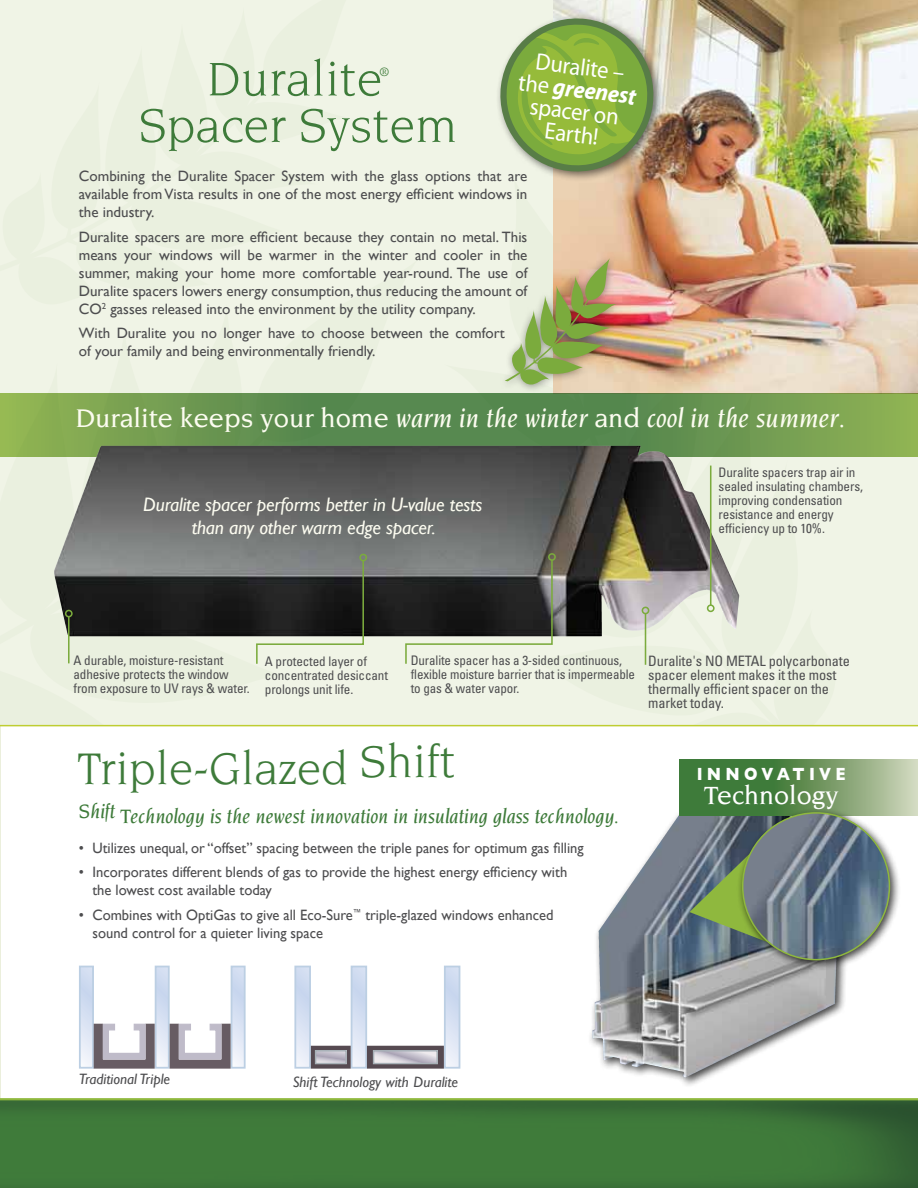
<style>
.page{position:relative;width:918px;height:1188px;background:#fff}
.page>*{position:absolute;margin:0;border:0;box-sizing:border-box;transform-origin:0 0}
.t1{font:51px "Novarese";color:#3e7b3a}
.t2{font:48px "Novarese";color:#3e7b3a}
.t3{font:italic 500 27.75px "Novarese";color:#fcfcf0}
.t4{font:500 27px "Novarese";color:#fff}
.t5{font:23.85px/22.5px "Myriad Pro";color:#fff;text-align:center;scale:.95 1}
.t6{font:italic 500 21px "Novarese";color:#3e7b3a}
.t7{font:italic 19.5px/22.5px "Gill Sans";letter-spacing:-.01em;color:#fcfcf0;text-align:center}
.t8{font:700 18px "Gill Sans";color:#fff;scale:.88 1}
.t9{font:15px/18px "Gill Sans";color:#4d4d4f}
.t10{font:italic 15px "Gill Sans";color:#4d4d4f}
.t11{font:condensed 14.4px/14px "Univers";letter-spacing:-.01em;color:#4d4d4f}
.t12{font:condensed 13.2px/14px "Univers";letter-spacing:-.01em;color:#4d4d4f}
.t13{font:13.05px "Novarese";color:#3e7b3a}
.s1{font-weight:700;font-style:italic}
.s2{font-style:normal}
</style>
<div class="page">
<hr style="left:0;top:0;width:1px;height:1116px;background:#ebefdc">
<div style="left:0;top:0;width:918px;height:726px;background:#f0f4e6"></div>
<svg style="left:445px;top:393px;width:401px;height:332px"></svg>
<svg style="left:0;top:393px;width:418px;height:332px"></svg>
<div style="left:587px;top:810px;width:265px;height:278px;background:#000;opacity:.75"></div>
<img style="left:648px;top:815px;width:31px;height:45px">
<svg style="left:158px;top:969px;width:9px;height:97px"></svg>
<div style="left:155px;top:966px;width:15px;height:103px;border:2px solid #bccfe3"></div>
<svg style="left:82px;top:969px;width:9px;height:97px"></svg>
<div style="left:79px;top:966px;width:15px;height:103px;border:2px solid #bccfe3"></div>
<svg style="left:93px;top:1023px;width:63px;height:46px"></svg>
<svg style="left:234px;top:969px;width:9px;height:97px"></svg>
<div style="left:231px;top:966px;width:15px;height:103px;border:2px solid #bccfe3"></div>
<svg style="left:169px;top:1023px;width:63px;height:46px"></svg>
<svg style="left:354px;top:969px;width:10px;height:97px"></svg>
<div style="left:351px;top:966px;width:16px;height:103px;border:2px solid #bccfe3"></div>
<svg style="left:297px;top:969px;width:11px;height:97px"></svg>
<div style="left:294px;top:966px;width:17px;height:103px;border:2px solid #bccfe3"></div>
<svg style="left:447px;top:969px;width:10px;height:97px"></svg>
<div style="left:444px;top:966px;width:16px;height:103px;border:2px solid #bccfe3"></div>
<svg style="left:314px;top:1049px;width:34px;height:17px"></svg>
<div style="left:311px;top:1046px;width:40px;height:23px;border:2px solid #564a51"></div>
<svg style="left:317px;top:1052px;width:28px;height:10px"></svg>
<div style="left:315px;top:1050px;width:32px;height:14px;border:1px solid #a7b1b7"></div>
<div style="left:368px;top:1047px;width:75px;height:21px;background:linear-gradient(to right,#574b52,#564950)"></div>
<div style="left:367px;top:1046px;width:77px;height:23px;border:2px solid #564a51"></div>
<svg style="left:375px;top:1052px;width:61px;height:10px"></svg>
<div style="left:373px;top:1050px;width:65px;height:14px;border:1px solid #a7b1b7"></div>
<img style="left:0;top:1100px;width:918px;height:88px">
<img style="left:553px;top:0;width:365px;height:394px">
<div style="left:495px;top:13px;width:169px;height:169px;background:#000;opacity:.55"></div>
<svg style="left:495px;top:10px;width:167px;height:165px"></svg>
<svg style="left:1px;top:394px;width:917px;height:62px;background:#6a9750"></svg>
<img style="left:74px;top:446px;width:567px;height:71px">
<hr style="left:645px;top:614px;width:1px;height:51px;background:#7bab3d">
<div style="left:642px;top:607px;width:7px;height:7px;border:2px solid #7bab3d;border-radius:50%"></div>
<hr style="left:68px;top:617px;width:2px;height:46px;background:#7bab3d">
<div style="left:65px;top:610px;width:8px;height:7px;border:2px solid #7bab3d;border-radius:50%"></div>
<hr style="left:710px;top:466px;width:2px;height:139px;background:#7bab3d">
<div style="left:707px;top:604px;width:8px;height:8px;border:2px solid #7bab3d;border-radius:50%"></div>
<svg style="left:404px;top:559px;width:150px;height:106px"></svg>
<div style="left:548px;top:553px;width:8px;height:8px;border:2px solid #7bab3d;border-radius:50%"></div>
<svg style="left:255px;top:559px;width:110px;height:106px"></svg>
<div style="left:359px;top:554px;width:8px;height:7px;border:2px solid #7bab3d;border-radius:50%"></div>
<div style="left:498px;top:252px;width:125px;height:141px;background:#000;opacity:.39"></div>
<img style="left:505px;top:258px;width:112px;height:129px">
<hr style="left:0;top:725px;width:918px;height:1px;background:#becd31">
<hr style="left:0;top:1098px;width:918px;height:2px;background:#8fb83e">
<svg style="left:679px;top:760px;width:239px;height:55px;background:#6a955e"></svg>
<svg style="left:690px;top:854px;width:47px;height:88px;background:#728c6a"></svg>
<div style="left:737px;top:807px;width:164px;height:164px;background:#000;opacity:.75"></div>
<div style="left:743px;top:813px;width:146px;height:147px;background:#000;opacity:.75"></div>
<img style="left:743px;top:813px;width:146px;height:147px;border-radius:73px">
<h1 class="t1" style="left:206px;top:51px;width:177px">Duralite</h1>
<p class="t13" style="left:379px;top:65px;width:12px">®</p>
<h1 class="t1" style="left:139px;top:98px;width:320px">Spacer System</h1>
<h3 class="t5" style="left:523px;top:48px;width:126px;rotate:7deg">Duralite – the <span class="s1">greenest </span>spacer on<br>Earth!</h3>
<p class="t9" style="left:79px;top:167px;width:450px;text-align:justify">Combining the Duralite Spacer System with the glass options that are available from Vista results in one of the most energy efficient windows in the industry.</p>
<p class="t9" style="left:79px;top:227px;width:450px;text-align:justify">Duralite spacers are more efficient because they contain no metal. This means your windows will be warmer in the winter and cooler in the summer, making your home more comfortable year-round. The use of Duralite spacers lowers energy consumption, thus reducing the amount of CO<sup>2</sup> gasses released into the environment by the utility company.</p>
<p class="t9" style="left:79px;top:324px;width:428px">With Duralite you no longer have to choose between the comfort of your family and being environmentally friendly.</p>
<h3 class="t3" style="left:75px;top:403px;width:771px"><span class="s2">Duralite keeps your home</span> warm in the winter <span class="s2">and</span> cool in the summer<span class="s2">.</span></h3>
<h3 class="t7" style="left:143px;top:493px;width:341px">Duralite spacer performs better in U-value tests than any other warm edge spacer.</h3>
<p class="t12" style="left:719px;top:466px;width:146px">Duralite spacers trap air in sealed insulating chambers, improving condensation resistance and energy efficiency up to 10%.</p>
<p class="t12" style="left:74px;top:654px;width:178px">A durable, moisture-resistant adhesive protects the window from exposure to UV rays &amp; water.</p>
<p class="t12" style="left:265px;top:654px;width:125px">A protected layer of concentrated desiccant prolongs unit life.</p>
<p class="t12" style="left:411px;top:654px;width:226px">Duralite spacer has a 3-sided continuous, flexible moisture barrier that is impermeable to gas &amp; water vapor.</p>
<h2 class="t2" style="left:77px;top:743px;width:380px">Triple-Glazed Shift</h2>
<h3 class="t6" style="left:79px;top:804px;width:542px">Shift Technology is the newest innovation in insulating glass technology.</h3>
<p class="t9" style="left:79px;top:839px;width:506px">• Utilizes unequal, or “offset” spacing between the triple panes for optimum gas filling</p>
<p class="t9" style="left:92px;top:863px;width:476px;text-indent:-14px">• Incorporates different blends of gas to provide the highest energy efficiency with the lowest cost available today</p>
<p class="t9" style="left:92px;top:906px;width:463px;text-indent:-14px">• Combines with OptiGas to give all Eco-Sure<sup>™</sup> triple-glazed windows enhanced sound control for a quieter living space</p>
<p class="t11" style="left:648px;top:654px;width:203px">Duralite's NO METAL polycarbonate spacer element makes it the most thermally efficient spacer on the market today.</p>
<p class="t8" style="left:697px;top:764px;width:142px">INN OVA TIVE</p>
<h3 class="t4" style="left:704px;top:781px;width:137px">Technology</h3>
<p class="t10" style="left:79px;top:1070px;width:93px">Traditional Triple</p>
<p class="t10" style="left:293px;top:1074px;width:167px">Shift Technology with Duralite</p>
</div>
